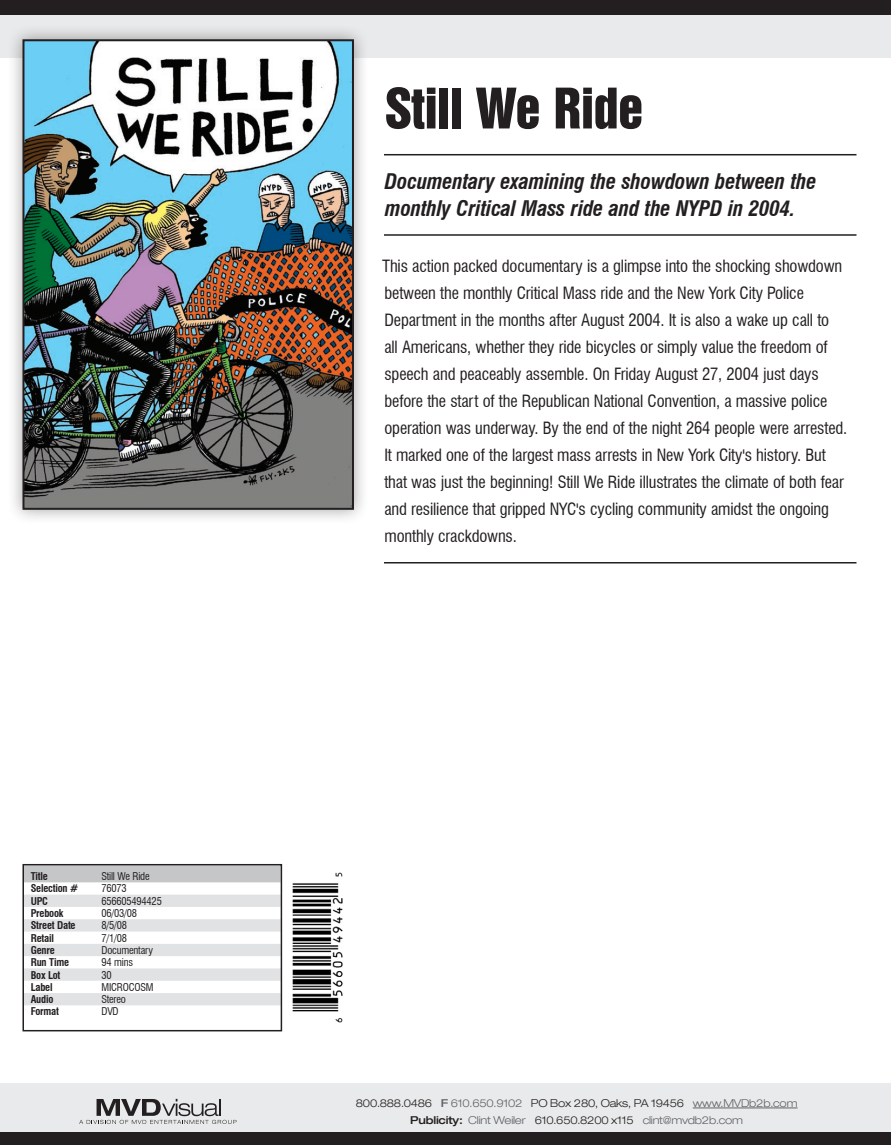
<style>
.page{position:relative;width:891px;height:1145px;background:#fff}
.page>*{position:absolute;margin:0;border:0;box-sizing:border-box;transform-origin:0 0}
.t1{font:51px "Swiss 921 BT Regular A";letter-spacing:-.01em;color:#231f20}
.t2{font:italic 700 condensed 21px/27px "Swiss 721 BT";letter-spacing:-.01em;color:#231f20}
.t3{font:condensed 16.5px/27px "Swiss 721 BT";letter-spacing:-.01em;color:#231f20}
.t4{font:300 expanded 10.8px/16.5px "Helvetica 43";letter-spacing:-.02em;color:#636366;text-align:center}
.t5{font:condensed 10.5px "Swiss 721 BT";letter-spacing:-.02em;color:#231f20}
.t6{font:700 condensed 10.5px "Swiss 721 BT";letter-spacing:-.02em;color:#231f20}
.s1{color:#231f20}
.s2{font-family:"Helvetica 63";font-weight:500}
.s3{font-family:"Helvetica 63";font-weight:500;color:#231f20}
</style>
<div class="page">
<div style="left:0;top:1083px;width:891px;height:50px;background:#e9eaeb"></div>
<hr style="left:693px;top:1107px;width:105px;height:1px;background:#636366">
<svg style="left:79px;top:1099px;width:158px;height:25px"></svg>
<hr style="left:384px;top:154px;width:472px;height:1px;background:#231f20">
<hr style="left:384px;top:234px;width:472px;height:2px;background:#231f20">
<hr style="left:384px;top:562px;width:472px;height:1px;background:#231f20">
<div style="left:25px;top:867px;width:254px;height:15px;background:#c5c6c8"></div>
<svg style="left:25px;top:894px;width:254px;height:111px"></svg>
<div style="left:22px;top:864px;width:260px;height:167px;border:2px solid #231f20"></div>
<img style="left:292px;top:872px;width:51px;height:151px">
<div style="left:0;top:0;width:891px;height:16px;background:#231f20"></div>
<div style="left:0;top:1132px;width:891px;height:13px;background:#231f20"></div>
<div style="left:0;top:16px;width:891px;height:42px;background:#e9eaeb"></div>
<div style="left:7px;top:23px;width:369px;height:508px;background:#231f20;opacity:.4"></div>
<img style="left:25px;top:42px;width:326px;height:465px">
<div style="left:22px;top:39px;width:332px;height:471px;border:2px solid #231f20"></div>
<p class="t6" style="left:31px;top:870px;width:19px">Title</p>
<p class="t5" style="left:101px;top:870px;width:50px">Still We Ride</p>
<p class="t6" style="left:31px;top:882px;width:49px">Selection #</p>
<p class="t5" style="left:101px;top:882px;width:27px">76073</p>
<p class="t6" style="left:31px;top:895px;width:19px">UPC</p>
<p class="t5" style="left:101px;top:895px;width:62px">656605494425</p>
<p class="t6" style="left:31px;top:907px;width:34px">Prebook</p>
<p class="t5" style="left:101px;top:907px;width:37px">06/03/08</p>
<p class="t6" style="left:31px;top:919px;width:46px">Street Date</p>
<p class="t5" style="left:101px;top:919px;width:27px">8/5/08</p>
<p class="t6" style="left:31px;top:931px;width:25px">Retail</p>
<p class="t5" style="left:101px;top:931px;width:27px">7/1/08</p>
<p class="t6" style="left:31px;top:944px;width:25px">Genre</p>
<p class="t5" style="left:101px;top:944px;width:53px">Documentary</p>
<p class="t6" style="left:31px;top:956px;width:40px">Run Time</p>
<p class="t5" style="left:101px;top:956px;width:33px">94 mins</p>
<p class="t6" style="left:31px;top:968px;width:31px">Box Lot</p>
<p class="t5" style="left:101px;top:968px;width:12px">30</p>
<p class="t6" style="left:31px;top:981px;width:23px">Label</p>
<p class="t5" style="left:101px;top:981px;width:54px">MICROCOSM</p>
<p class="t6" style="left:31px;top:993px;width:24px">Audio</p>
<p class="t5" style="left:101px;top:993px;width:26px">Stereo</p>
<p class="t6" style="left:31px;top:1005px;width:30px">Format</p>
<p class="t5" style="left:101px;top:1005px;width:19px">DVD</p>
<h1 class="t1" style="left:385px;top:75px;width:260px">Still We Ride</h1>
<p class="t2" style="left:385px;top:168px;width:433px">Documentary examining the showdown between the monthly Critical Mass ride and the NYPD in 2004.</p>
<p class="t3" style="left:382px;top:253px;width:467px">This action packed documentary is a glimpse into the shocking showdown between the monthly Critical Mass ride and the New York City Police Department in the months after August 2004. It is also a wake up call to<br>all Americans, whether they ride bicycles or simply value the freedom of speech and peaceably assemble. On Friday August 27, 2004 just days before the start of the Republican National Convention, a massive police operation was underway. By the end of the night 264 people were arrested.<br>It marked one of the largest mass arrests in New York City's history. But that was just the beginning! Still We Ride illustrates the climate of both fear and resilience that gripped NYC's cycling community amidst the ongoing monthly crackdowns.</p>
<p class="t4" style="left:356px;top:1095px;width:443px"><span class="s1">800.888.0486</span> <span class="s2">F</span> 610.650.9102 <span class="s1">PO Box 280, Oaks, PA 19456</span> www.MVDb2b.com<br><span class="s3">Publicity:</span> Clint Weiler <span class="s1">610.650.8200 x115</span> clint@mvdb2b.com</p>
</div>
